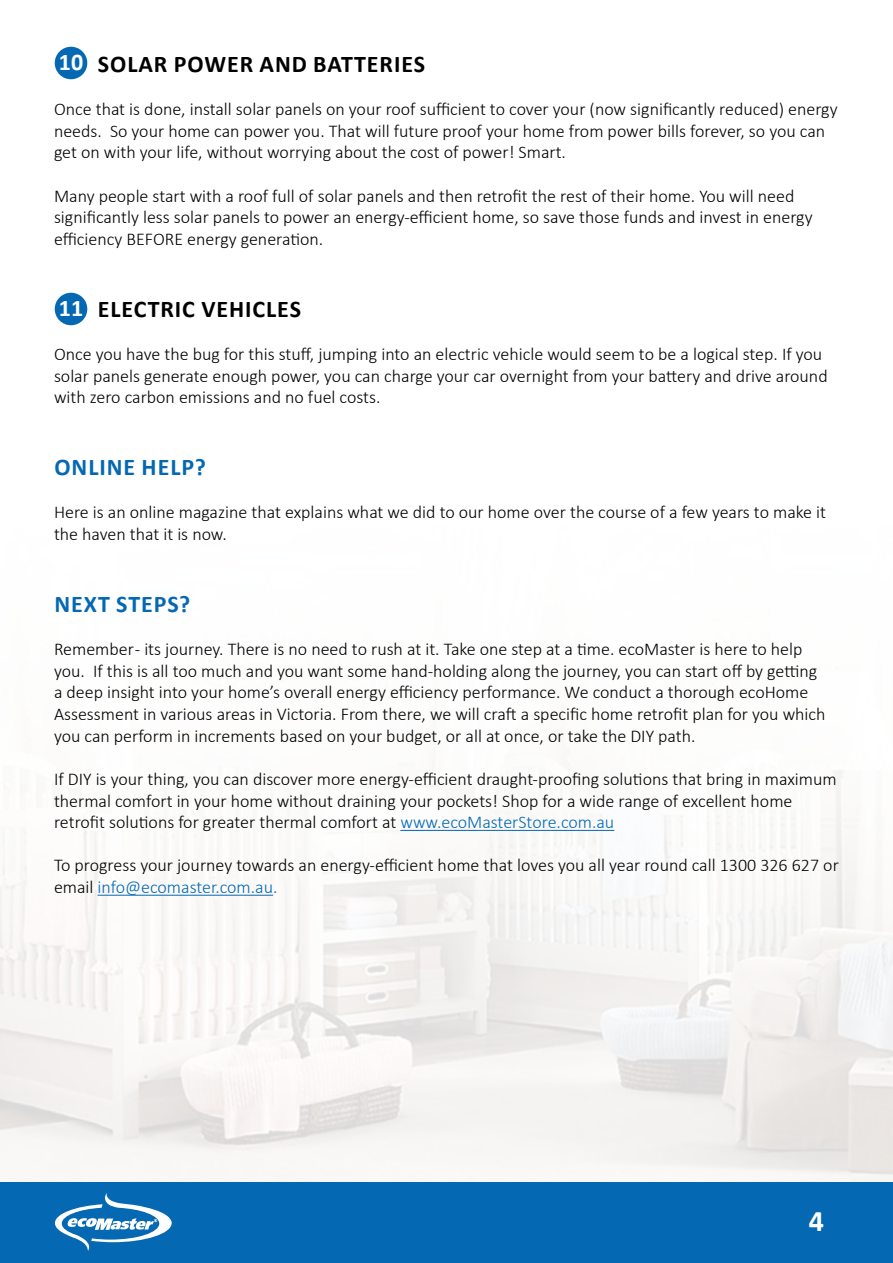
<style>
.page{position:relative;width:893px;height:1263px;background:#fff}
.page>*{position:absolute;margin:0;border:0;box-sizing:border-box;transform-origin:0 0}
.t1{font:700 30px "Calibri";color:#fff}
.t2{font:700 24px "Calibri";letter-spacing:.04em;color:#000}
.t3{font:700 24px "Calibri";letter-spacing:.04em;color:#0469b2}
.t4{font:700 24px "Calibri";color:#fff}
.t5{font:300 18px/21.6px "Calibri";color:#000}
.s1{color:#0469b2}
</style>
<div class="page">
<hr style="left:400px;top:830px;width:214px;height:1px;background:#0469b2">
<hr style="left:98px;top:895px;width:175px;height:1px;background:#0469b2">
<div style="left:0;top:1182px;width:893px;height:81px;background:#0469b2"></div>
<svg style="left:55px;top:1193px;width:117px;height:58px"></svg>
<div style="left:55px;top:47px;width:32px;height:32px;background:#0469b2;border-radius:50%"></div>
<div style="left:55px;top:293px;width:32px;height:32px;background:#0469b2;border-radius:50%"></div>
<h2 class="t4" style="left:59px;top:45px;width:26px">10</h2>
<h2 class="t2" style="left:98px;top:47px;width:329px">SOLAR POWER AND BATTERIES</h2>
<p class="t5" style="left:54px;top:98px;width:785px">Once that is done, install solar panels on your roof sufficient to cover your (now significantly reduced) energy needs. So your home can power you. That will future proof your home from power bills forever, so you can get on with your life, without worrying about the cost of power! Smart.</p>
<p class="t5" style="left:54px;top:185px;width:760px">Many people start with a roof full of solar panels and then retrofit the rest of their home. You will need significantly less solar panels to power an energy-efficient home, so save those funds and invest in energy efficiency BEFORE energy generation.</p>
<h2 class="t4" style="left:59px;top:291px;width:26px">11</h2>
<h2 class="t2" style="left:98px;top:292px;width:205px">ELECTRIC VEHICLES</h2>
<p class="t5" style="left:54px;top:343px;width:775px">Once you have the bug for this stuff, jumping into an electric vehicle would seem to be a logical step. If you solar panels generate enough power, you can charge your car overnight from your battery and drive around with zero carbon emissions and no fuel costs.</p>
<h2 class="t3" style="left:54px;top:450px;width:153px">ONLINE HELP?</h2>
<p class="t5" style="left:54px;top:501px;width:773px">Here is an online magazine that explains what we did to our home over the course of a few years to make it the haven that it is now.</p>
<h2 class="t3" style="left:54px;top:587px;width:137px">NEXT STEPS?</h2>
<p class="t5" style="left:54px;top:638px;width:773px">Remember - its journey. There is no need to rush at it. Take one step at a time. ecoMaster is here to help you. If this is all too much and you want some hand-holding along the journey, you can start off by getting a deep insight into your home’s overall energy efficiency performance. We conduct a thorough ecoHome Assessment in various areas in Victoria. From there, we will craft a specific home retrofit plan for you which you can perform in increments based on your budget, or all at once, or take the DIY path.</p>
<p class="t5" style="left:54px;top:768px;width:784px">If DIY is your thing, you can discover more energy-efficient draught-proofing solutions that bring in maximum thermal comfort in your home without draining your pockets! Shop for a wide range of excellent home retrofit solutions for greater thermal comfort at <span class="s1">www.ecoMasterStore.com.au</span></p>
<p class="t5" style="left:54px;top:854px;width:786px">To progress your journey towards an energy-efficient home that loves you all year round call 1300 326 627 or email <span class="s1">info@ecomaster.com.au.</span></p>
<h1 class="t1" style="left:809px;top:1200px;width:17px">4</h1>
</div>
